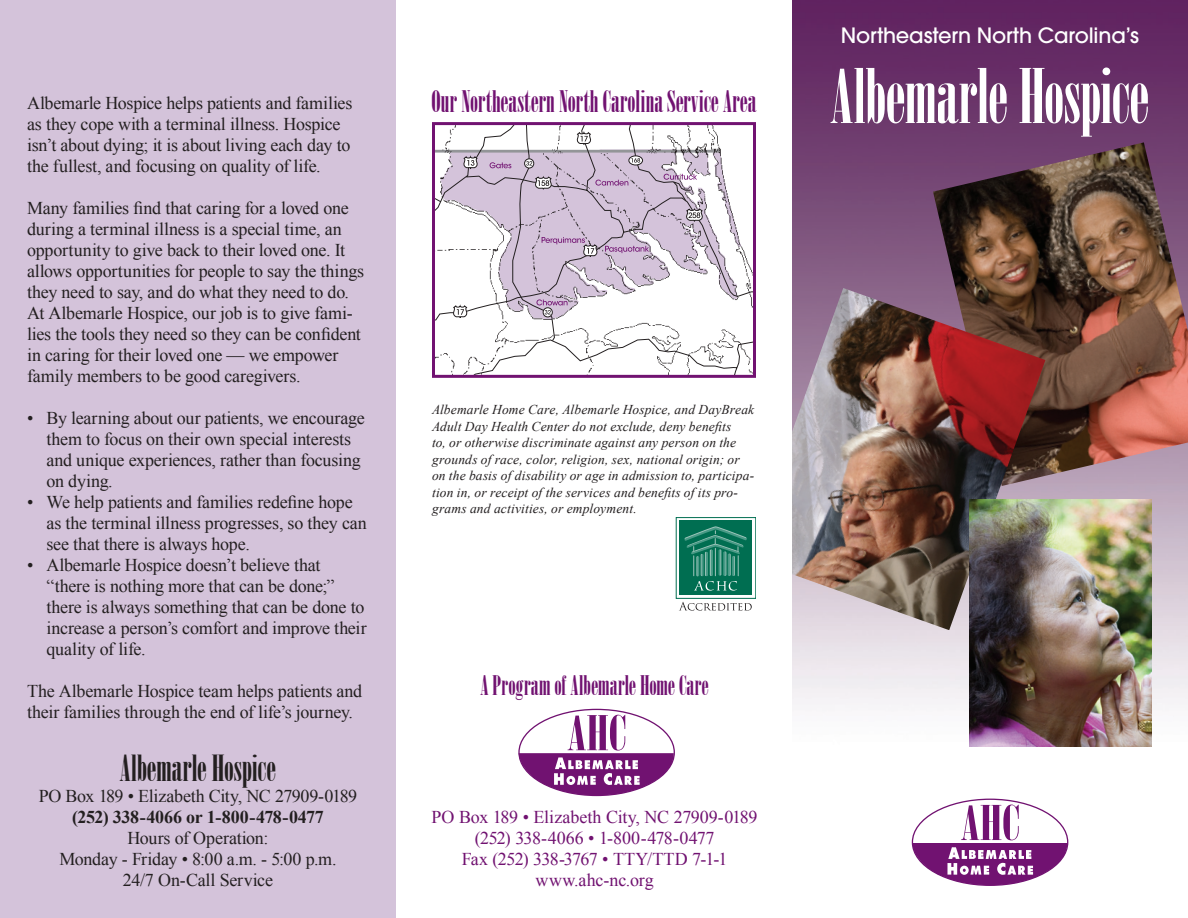
<style>
.page{position:relative;width:1188px;height:918px;background:#fff}
.page>*{position:absolute;margin:0;border:0;box-sizing:border-box;transform-origin:0 0}
.t1{font:75px "Onyx";letter-spacing:-.01em;color:#fff}
.t2{font:36px "Onyx";letter-spacing:-.005em;color:#231f20}
.t3{font:29.7px "Onyx";letter-spacing:.005em;color:#711271}
.t4{font:27px "Onyx";color:#711271}
.t5{font:500 21px "ITC Avant Garde Std";letter-spacing:-.01em;color:#fff}
.t6{font:18px/21px "Times New Roman";letter-spacing:-.01em;color:#231f20}
.t7{font:18px "Times New Roman";letter-spacing:-.005em;color:#711271}
.t8{font:700 18px "Times New Roman";letter-spacing:-.015em;color:#231f20}
.t9{font:18px "Times New Roman";letter-spacing:-.03em;color:#711271}
.t10{font:italic 13.5px/16.5px "Times New Roman";letter-spacing:.01em;color:#231f20}
</style>
<div class="page">
<img style="left:792px;top:0;width:396px;height:886px">
<img style="left:933px;top:142px;width:255px;height:344px">
<img style="left:792px;top:288px;width:253px;height:342px">
<img style="left:969px;top:500px;width:183px;height:247px">
<svg style="left:912px;top:805px;width:155px;height:80px"></svg>
<div style="left:0;top:0;width:396px;height:918px;background:#d4c3da"></div>
<svg style="left:520px;top:715px;width:154px;height:80px"></svg>
<svg style="left:436px;top:149px;width:316px;height:225px"></svg>
<svg style="left:441px;top:126px;width:300px;height:216px"></svg>
<div style="left:432px;top:122px;width:324px;height:256px;border:3px solid #711271"></div>
<div style="left:679px;top:521px;width:73px;height:74px;background:#006e51"></div>
<div style="left:676px;top:517px;width:80px;height:82px;border:1px solid #006e51"></div>
<svg style="left:679px;top:602px;width:73px;height:9px"></svg>
<svg style="left:684px;top:526px;width:63px;height:65px"></svg>
<p class="t6" style="left:27px;top:92px;width:327px">Albemarle Hospice helps patients and families as they cope with a terminal illness. Hospice isn’t about dying; it is about living each day to the fullest, and focusing on quality of life.</p>
<p class="t6" style="left:27px;top:197px;width:339px">Many families find that caring for a loved one during a terminal illness is a special time, an opportunity to give back to their loved one. It allows opportunities for people to say the things they need to say, and do what they need to do.<br>At Albemarle Hospice, our job is to give fami&shy;lies the tools they need so they can be confident in caring for their loved one — we empower family members to be good caregivers.</p>
<p class="t6" style="left:27px;top:407px;width:339px">• By learning about our patients, we encourage</p>
<p class="t6" style="left:46px;top:428px;width:306px">them to focus on their own special interests</p>
<p class="t6" style="left:46px;top:449px;width:316px">and unique experiences, rather than focusing</p>
<p class="t6" style="left:46px;top:470px;width:68px">on dying.</p>
<p class="t6" style="left:27px;top:491px;width:327px">• We help patients and families redefine hope</p>
<p class="t6" style="left:46px;top:512px;width:322px">as the terminal illness progresses, so they can</p>
<p class="t6" style="left:46px;top:533px;width:205px">see that there is always hope.</p>
<p class="t6" style="left:27px;top:554px;width:295px">• Albemarle Hospice doesn’t believe that</p>
<p class="t6" style="left:46px;top:575px;width:290px">“there is nothing more that can be done;”</p>
<p class="t6" style="left:46px;top:596px;width:320px">there is always something that can be done to</p>
<p class="t6" style="left:46px;top:617px;width:322px">increase a person’s comfort and improve their</p>
<p class="t6" style="left:46px;top:638px;width:101px">quality of life.</p>
<p class="t6" style="left:27px;top:680px;width:337px">The Albemarle Hospice team helps patients and their families through the end of life’s journey.</p>
<p class="t2" style="left:120px;top:748px;width:158px">Albemarle Hospice</p>
<p class="t6" style="left:39px;top:785px;width:320px">PO Box 189 • Elizabeth City, NC 27909-0189</p>
<p class="t8" style="left:72px;top:805px;width:253px">(252) 338-4066 or 1-800-478-0477</p>
<p class="t6" style="left:127px;top:827px;width:143px">Hours of Operation:</p>
<p class="t6" style="left:59px;top:848px;width:279px">Monday - Friday • 8:00 a.m. - 5:00 p.m.</p>
<p class="t6" style="left:123px;top:869px;width:152px">24/7 On-Call Service</p>
<p class="t3" style="left:432px;top:84px;width:326px">Our Northeastern North Carolina Service Area</p>
<p class="t10" style="left:432px;top:401px;width:324px">Albemarle Home Care, Albemarle Hospice, and DayBreak Adult Day Health Center do not exclude, deny benefits<br>to, or otherwise discriminate against any person on the grounds of race, color, religion, sex, national origin; or on the basis of disability or age in admission to, participa&shy;tion in, or receipt of the services and benefits of its pro&shy;grams and activities, or employment.</p>
<p class="t4" style="left:481px;top:670px;width:230px">A Program of Albemarle Home Care</p>
<p class="t7" style="left:432px;top:805px;width:327px">PO Box 189 • Elizabeth City, NC 27909-0189</p>
<p class="t7" style="left:475px;top:826px;width:241px">(252) 338-4066 • 1-800-478-0477</p>
<p class="t9" style="left:462px;top:847px;width:267px">Fax (252) 338-3767 • TTY/TTD 7-1-1</p>
<p class="t7" style="left:536px;top:868px;width:120px">www.ahc-nc.org</p>
<p class="t5" style="left:841px;top:21px;width:300px">Northeastern North Carolina’s</p>
<p class="t1" style="left:830px;top:53px;width:321px">Albemarle Hospice</p>
</div>
